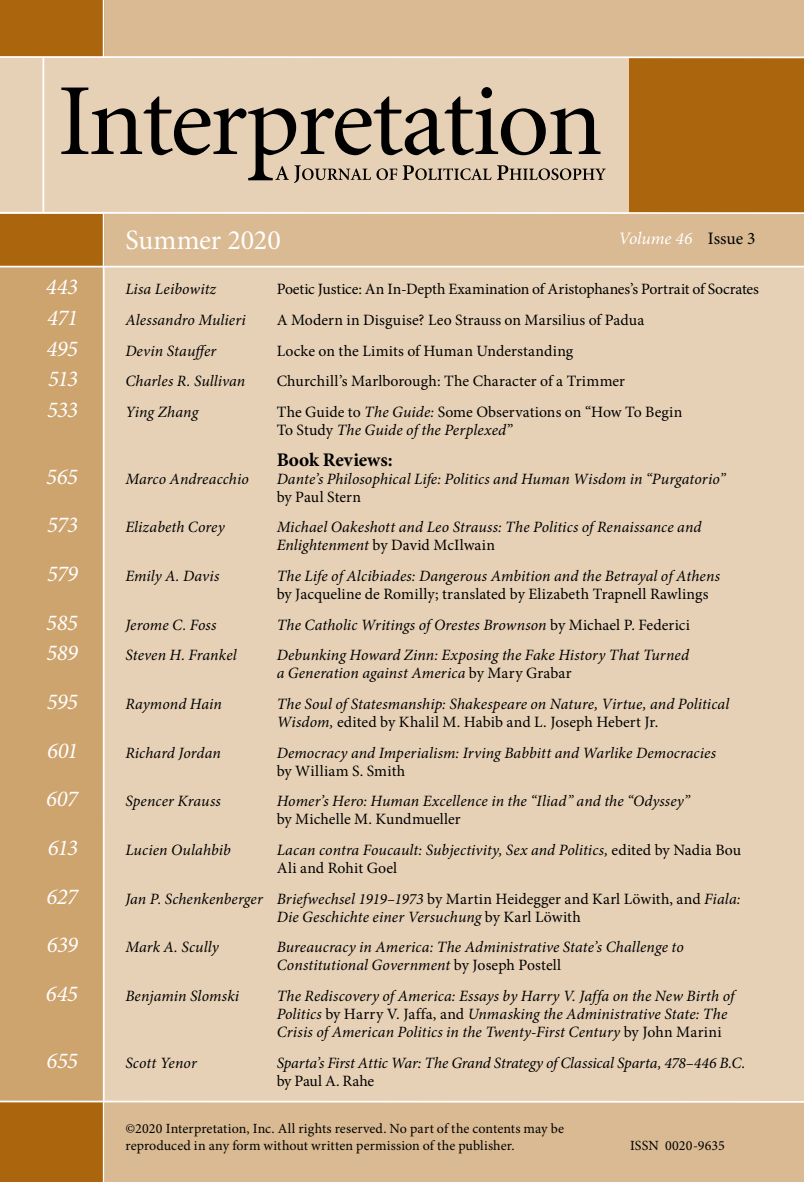
<style>
.page{position:relative;width:804px;height:1182px;background:#fff}
.page>*{position:absolute;margin:0;border:0;box-sizing:border-box;transform-origin:0 0}
.t1{font:28px "Minion Pro";color:#fff}
.t2{font:italic 22.75px/48.6px "Minion Pro";letter-spacing:-.025em;color:#fff;text-align:justify}
.t3{font:700 19.25px "Minion Pro";color:#000}
.t4{font:italic 17.5px "Minion Pro";letter-spacing:-.005em;color:#fff}
.t5{font:italic 15.75px/18px "Minion Pro";letter-spacing:.005em;color:#000}
.t6{font:15.75px/18px "Minion Pro";letter-spacing:.005em;color:#000}
.t7{font:14px/17.5px "Minion Pro";letter-spacing:.005em;color:#000}
.s1{font-style:normal;color:#000}
.s2{font-style:italic}
.s3{font-style:normal}
</style>
<div class="page">
<div style="left:0;top:0;width:803px;height:1181px;background:#d9ba92"></div>
<div style="left:0;top:0;width:105px;height:1181px;background:#ab650d"></div>
<div style="left:0;top:266px;width:141px;height:834px;background:#cda36e"></div>
<div style="left:105px;top:266px;width:698px;height:834px;background:#e6d1b6"></div>
<hr style="left:103px;top:0;width:2px;height:1181px;background:#fff">
<hr style="left:0;top:266px;width:803px;height:1px;background:#fff">
<hr style="left:0;top:1100px;width:803px;height:2px;background:#fff">
<div style="left:628px;top:57px;width:175px;height:156px;background:#ab650d"></div>
<div style="left:0;top:57px;width:628px;height:156px;background:#e6d1b6"></div>
<svg style="left:61px;top:87px;width:544px;height:95px"></svg>
<hr style="left:0;top:56px;width:803px;height:2px;background:#fff">
<hr style="left:0;top:212px;width:803px;height:2px;background:#fff">
<hr style="left:42px;top:57px;width:2px;height:156px;background:#fff">
<h2 class="t2" style="left:46px;top:272px;width:34px;line-height:30.6px">443<br>471<br>495<br>513<br>533</h2>
<h2 class="t2" style="left:46px;top:452px;width:33px">565<br>573<br>579<br>585</h2>
<h2 class="t2" style="left:46px;top:628px;width:34px">589<br>595<br>601<br>607<br>613<br>627<br>639<br>645</h2>
<h2 class="t2" style="left:47px;top:1035px;width:33px">655</h2>
<h1 class="t1" style="left:125px;top:221px;width:157px">Summer 2020</h1>
<p class="t4" style="left:618px;top:226px;width:138px">Volume 46 <span class="s1">Issue 3</span></p>
<p class="t5" style="left:125px;top:280px;width:92px">Lisa Leibowitz</p>
<p class="t6" style="left:276px;top:280px;width:483px">Poetic Justice: An In-Depth Examination of Aristophanes’s Portrait of Socrates</p>
<p class="t5" style="left:125px;top:311px;width:122px">Alessandro Mulieri</p>
<p class="t6" style="left:276px;top:311px;width:369px">A Modern in Disguise? Leo Strauss on Marsilius of Padua</p>
<p class="t5" style="left:125px;top:341px;width:92px">Devin Stauffer</p>
<p class="t6" style="left:276px;top:341px;width:298px">Locke on the Limits of Human Understanding</p>
<p class="t5" style="left:125px;top:372px;width:121px">Charles R. Sullivan</p>
<p class="t6" style="left:276px;top:372px;width:350px">Churchill’s Marlborough: The Character of a Trimmer</p>
<p class="t5" style="left:125px;top:403px;width:74px">Ying Zhang</p>
<p class="t6" style="left:276px;top:403px;width:407px">The Guide to <span class="s2">The Guide:</span> Some Observations on “How To Begin<br>To Study <span class="s2">The Guide of the Perplexed</span>”</p>
<p class="t3" style="left:276px;top:446px;width:117px">Book Reviews:</p>
<p class="t5" style="left:125px;top:469px;width:125px">Marco Andreacchio</p>
<p class="t5" style="left:276px;top:469px;width:450px">Dante’s Philosophical Life: Politics and Human Wisdom in “Purgatorio”</p>
<p class="t6" style="left:276px;top:487px;width:86px">by Paul Stern</p>
<p class="t5" style="left:125px;top:518px;width:101px">Elizabeth Corey</p>
<p class="t5" style="left:276px;top:518px;width:426px">Michael Oakeshott and Leo Strauss: The Politics of Renaissance and<br>Enlightenment <span class="s3">by David McIlwain</span></p>
<p class="t5" style="left:125px;top:567px;width:96px">Emily A. Davis</p>
<p class="t5" style="left:276px;top:567px;width:444px">The Life of Alcibiades: Dangerous Ambition and the Betrayal of Athens</p>
<p class="t6" style="left:276px;top:585px;width:433px">by Jacqueline de Romilly; translated by Elizabeth Trapnell Rawlings</p>
<p class="t5" style="left:125px;top:615px;width:92px">Jerome C. Foss</p>
<p class="t5" style="left:276px;top:615px;width:414px">The Catholic Writings of Orestes Brownson <span class="s3">by Michael P. Federici</span></p>
<p class="t5" style="left:125px;top:646px;width:113px">Steven H. Frankel</p>
<p class="t5" style="left:276px;top:646px;width:413px">Debunking Howard Zinn: Exposing the Fake History That Turned a Generation against America <span class="s3">by Mary Grabar</span></p>
<p class="t5" style="left:125px;top:694px;width:98px">Raymond Hain</p>
<p class="t5" style="left:276px;top:694px;width:454px">The Soul of Statesmanship: Shakespeare on Nature, Virtue, and Political<br>Wisdom, <span class="s3">edited by Khalil M. Habib and L. Joseph Hebert Jr.</span></p>
<p class="t5" style="left:125px;top:743px;width:97px">Richard Jordan</p>
<p class="t5" style="left:276px;top:743px;width:441px">Democracy and Imperialism: Irving Babbitt and Warlike Democracies</p>
<p class="t6" style="left:276px;top:761px;width:130px">by William S. Smith</p>
<p class="t5" style="left:125px;top:792px;width:97px">Spencer Krauss</p>
<p class="t5" style="left:276px;top:792px;width:414px">Homer’s Hero: Human Excellence in the “Iliad” and the “Odyssey”</p>
<p class="t6" style="left:276px;top:810px;width:185px">by Michelle M. Kundmueller</p>
<p class="t5" style="left:125px;top:840px;width:107px">Lucien Oulahbib</p>
<p class="t5" style="left:276px;top:840px;width:465px">Lacan contra Foucault: Subjectivity, Sex and Politics, <span class="s3">edited by Nadia Bou<br>Ali and Rohit Goel</span></p>
<p class="t5" style="left:125px;top:889px;width:616px;text-align:center">Jan P. Schenkenberger Briefwechsel 1919–1973 <span class="s3">by Martin Heidegger and Karl Löwith, and</span> Fiala:<br>Die Geschichte einer Versuchung <span class="s3">by Karl Löwith</span></p>
<p class="t5" style="left:125px;top:938px;width:95px">Mark A. Scully</p>
<p class="t5" style="left:276px;top:938px;width:408px">Bureaucracy in America: The Administrative State’s Challenge to<br>Constitutional Government <span class="s3">by Joseph Postell</span></p>
<p class="t5" style="left:125px;top:986px;width:115px">Benjamin Slomski</p>
<p class="t5" style="left:276px;top:986px;width:459px">The Rediscovery of America: Essays by Harry V. Jaffa on the New Birth of<br>Politics <span class="s3">by Harry V. Jaffa, and</span> Unmasking the Administrative State: The<br>Crisis of American Politics in the Twenty-First Century <span class="s3">by John Marini</span></p>
<p class="t5" style="left:125px;top:1053px;width:73px">Scott Yenor</p>
<p class="t5" style="left:276px;top:1053px;width:470px">Sparta’s First Attic War: The Grand Strategy of Classical Sparta, 478–446 B.C.</p>
<p class="t6" style="left:276px;top:1071px;width:99px">by Paul A. Rahe</p>
<p class="t7" style="left:125px;top:1119px;width:440px">©2020 Interpretation, Inc. All rights reserved. No part of the contents may be reproduced in any form without written permission of the publisher.</p>
<p class="t7" style="left:629px;top:1136px;width:96px">ISSN 0020-9635</p>
</div>
